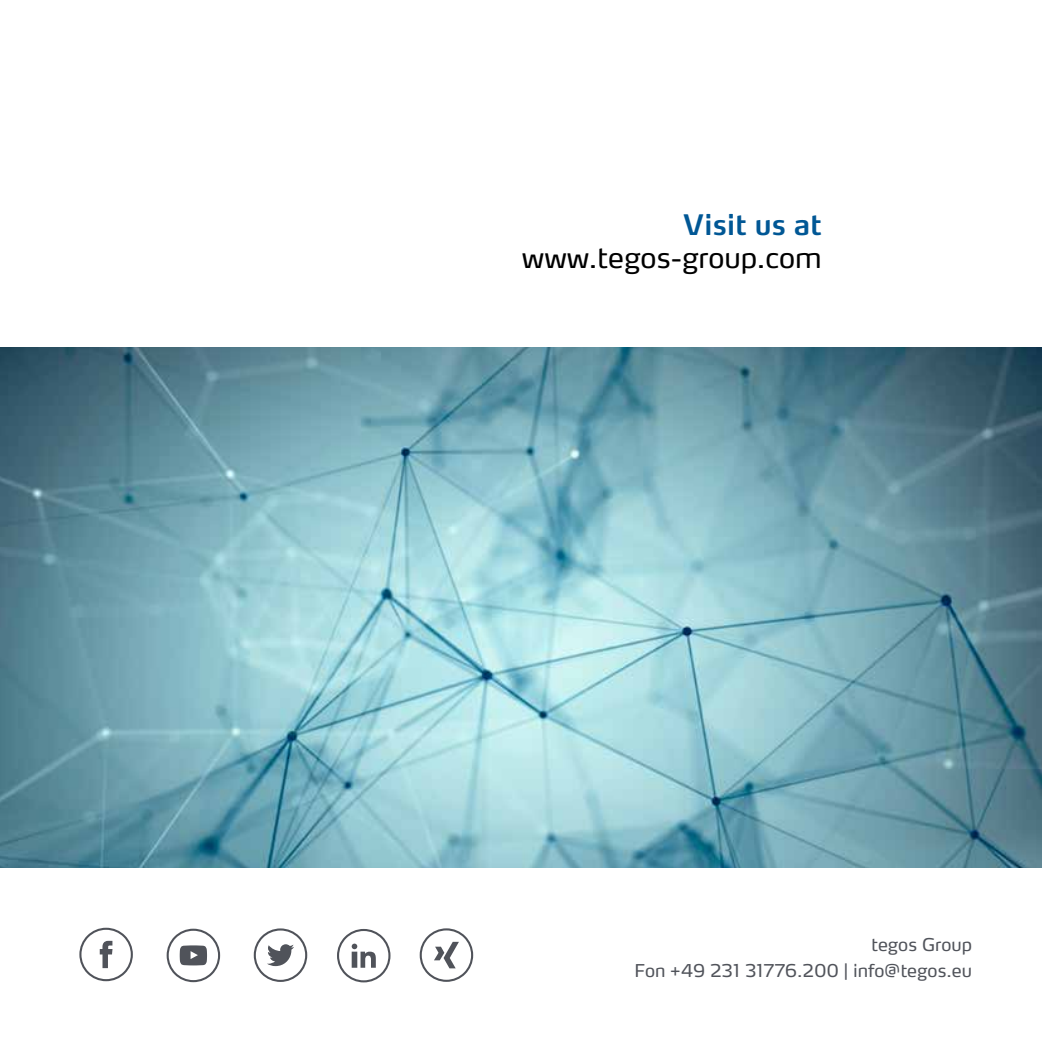
<style>
.page{position:relative;width:1042px;height:1042px;background:#fff}
.page>*{position:absolute;margin:0;border:0;box-sizing:border-box;transform-origin:0 0}
.t1{font:28px "Max OT";color:#000}
.t2{font:600 28px "Max OT";color:#005795}
.t3{font:17.5px/26.2px "Max OT";color:#50535a;text-align:right}
</style>
<div class="page">
<img style="left:0;top:347px;width:1042px;height:521px">
<svg style="left:79px;top:928px;width:54px;height:53px"></svg>
<svg style="left:167px;top:928px;width:53px;height:54px"></svg>
<svg style="left:254px;top:928px;width:53px;height:54px"></svg>
<svg style="left:420px;top:928px;width:53px;height:54px"></svg>
<svg style="left:337px;top:929px;width:53px;height:53px"></svg>
<h1 class="t2" style="left:683px;top:206px;width:140px">Visit us at</h1>
<h1 class="t1" style="left:522px;top:240px;width:301px">www.tegos-group.com</h1>
<p class="t3" style="left:634px;top:931px;width:339px">tegos Group<br>Fon +49 231 31776.200 | info@tegos.eu</p>
</div>
